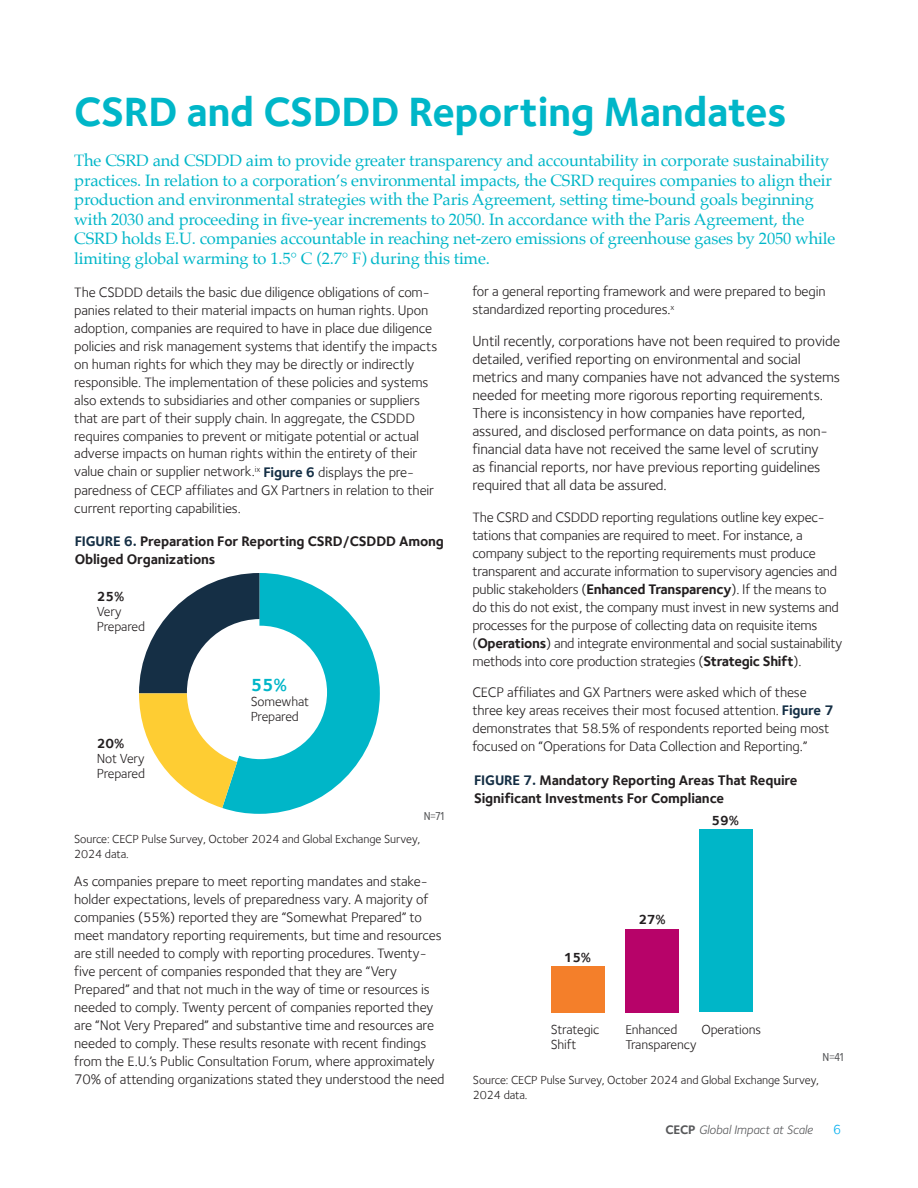
<style>
.page{position:relative;width:918px;height:1188px;background:#fff}
.page>*{position:absolute;margin:0;border:0;box-sizing:border-box;transform-origin:0 0}
.header_title{font:700 42px "Foundry Sterling";letter-spacing:-.01em;color:#00b6c8}
.body_copy{font:700 18px "Foundry Sterling";color:#00b6c8}
.chapter_intro{font:16.5px/19.5px "Palatino";letter-spacing:-.01em;color:#00b6c8}
.body_copy-2{font:15px/18px "Foundry Sterling";letter-spacing:-.01em;color:#231f20}
.body_copy-3{font:14.25px/18px "Foundry Sterling";letter-spacing:-.01em;color:#231f20}
.body_copy-4{font:700 14.25px/18px "Foundry Sterling";letter-spacing:-.01em;color:#231f20}
.body_copy-5{font:13.5px/15px "Foundry Sterling";letter-spacing:-.01em;color:#231f20}
.body_copy-6{font:700 13.5px "Foundry Sterling";letter-spacing:-.01em;color:#231f20}
.t1{font:13.5px "Foundry Sterling";color:#00aeef}
.t2{font:italic 12.75px "Foundry Sterling";letter-spacing:-.01em;color:#57585a}
.body_copy-7{font:12px/15px "Foundry Sterling";letter-spacing:-.01em;color:#231f20}
.body_copy-8{font:12px "Proxima Nova Cond";color:#57585a}
.s1{font-weight:700;color:#152f45}
.s2{color:#152f45}
.s3{font-weight:700}
.s4{font-weight:700;font-style:normal}
</style>
<div class="page">
<div style="left:551px;top:966px;width:53px;height:46px;background:#f47f2a"></div>
<div style="left:626px;top:929px;width:53px;height:83px;background:#b70369"></div>
<div style="left:700px;top:830px;width:53px;height:182px;background:#00b6c8"></div>
<svg style="left:139px;top:573px;width:241px;height:241px"></svg>
<p class="header_title" style="left:74px;top:87px;width:714px">CSRD and CSDDD Reporting Mandates</p>
<p class="chapter_intro" style="left:74px;top:151px;width:763px">The CSRD and CSDDD aim to provide greater transparency and accountability in corporate sustainability practices. In relation to a corporation’s environmental impacts, the CSRD requires companies to align their production and environmental strategies with the Paris Agreement, setting time-bound goals beginning with 2030 and proceeding in five-year increments to 2050. In accordance with the Paris Agreement, the CSRD holds E.U. companies accountable in reaching net-zero emissions of greenhouse gases by 2050 while limiting global warming to 1.5° C (2.7° F) during this time.</p>
<p class="body_copy-3" style="left:74px;top:283px;width:365px">The CSDDD details the basic due diligence obligations of com&shy;panies related to their material impacts on human rights. Upon adoption, companies are required to have in place due diligence policies and risk management systems that identify the impacts on human rights for which they may be directly or indirectly responsible. The implementation of these policies and systems also extends to subsidiaries and other companies or suppliers that are part of their supply chain. In aggregate, the CSDDD requires companies to prevent or mitigate potential or actual adverse impacts on human rights within the entirety of their value chain or supplier network.<sup>ix</sup> <span class="s1">Figure 6</span> displays the pre&shy;paredness of CECP affiliates and GX Partners in relation to their current reporting capabilities.</p>
<p class="body_copy-4" style="left:75px;top:532px;width:371px"><span class="s2">FIGURE 6.</span> Preparation For Reporting CSRD/CSDDD Among<br>Obliged Organizations</p>
<p class="body_copy-6" style="left:97px;top:588px;width:29px">25%</p>
<p class="body_copy-5" style="left:97px;top:604px;width:50px">Very<br>Prepared</p>
<p class="body_copy-6" style="left:97px;top:735px;width:29px">20%</p>
<p class="body_copy-5" style="left:97px;top:750px;width:50px">Not Very<br>Prepared</p>
<p class="body_copy" style="left:251px;top:674px;width:38px">55%</p>
<p class="body_copy-5" style="left:251px;top:694px;width:60px">Somewhat<br>Prepared</p>
<p class="body_copy-8" style="left:424px;top:807px;width:22px">N=71</p>
<p class="body_copy-7" style="left:74px;top:832px;width:348px">Source: CECP Pulse Survey, October 2024 and Global Exchange Survey,<br>2024 data.</p>
<p class="body_copy-3" style="left:74px;top:872px;width:372px">As companies prepare to meet reporting mandates and stake&shy;holder expectations, levels of preparedness vary. A majority of companies (55%) reported they are “Somewhat Prepared” to meet mandatory reporting requirements, but time and resources are still needed to comply with reporting procedures. Twenty&shy;five percent of companies responded that they are “Very Prepared” and that not much in the way of time or resources is needed to comply. Twenty percent of companies reported they are “Not Very Prepared” and substantive time and resources are needed to comply. These results resonate with recent findings from the E.U.’s Public Consultation Forum, where approximately 70% of attending organizations stated they understood the need</p>
<p class="body_copy-3" style="left:472px;top:283px;width:355px">for a general reporting framework and were prepared to begin standardized reporting procedures.<sup>x</sup></p>
<p class="body_copy-2" style="left:472px;top:332px;width:369px">Until recently, corporations have not been required to provide detailed, verified reporting on environmental and social metrics and many companies have not advanced the systems needed for meeting more rigorous reporting requirements.<br>There is inconsistency in how companies have reported, assured, and disclosed performance on data points, as non&shy;financial data have not received the same level of scrutiny<br>as financial reports, nor have previous reporting guidelines required that all data be assured.</p>
<p class="body_copy-3" style="left:472px;top:508px;width:371px">The CSRD and CSDDD reporting regulations outline key expec&shy;tations that companies are required to meet. For instance, a company subject to the reporting requirements must produce transparent and accurate information to supervisory agencies and public stakeholders (<span class="s3">Enhanced Transparency</span>). If the means to do this do not exist, the company must invest in new systems and processes for the purpose of collecting data on requisite items (<span class="s3">Operations</span>) and integrate environmental and social sustainability methods into core production strategies (<span class="s3">Strategic Shift</span>).</p>
<p class="body_copy-3" style="left:472px;top:683px;width:363px">CECP affiliates and GX Partners were asked which of these three key areas receives their most focused attention. <span class="s1">Figure 7 </span>demonstrates that 58.5% of respondents reported being most focused on “Operations for Data Collection and Reporting.”</p>
<p class="body_copy-4" style="left:474px;top:771px;width:325px"><span class="s2">FIGURE 7.</span> Mandatory Reporting Areas That Require<br>Significant Investments For Compliance</p>
<p class="body_copy-6" style="left:712px;top:812px;width:29px">59%</p>
<p class="body_copy-6" style="left:564px;top:949px;width:29px">15%</p>
<p class="body_copy-5" style="left:551px;top:1022px;width:50px">Strategic<br>Shift</p>
<p class="body_copy-6" style="left:638px;top:912px;width:29px">27%</p>
<p class="body_copy-5" style="left:625px;top:1022px;width:73px">Enhanced<br>Transparency</p>
<p class="body_copy-5" style="left:701px;top:1022px;width:61px">Operations</p>
<p class="body_copy-8" style="left:823px;top:1048px;width:23px">N=41</p>
<p class="body_copy-7" style="left:473px;top:1073px;width:348px">Source: CECP Pulse Survey, October 2024 and Global Exchange Survey,<br>2024 data.</p>
<p class="t2" style="left:665px;top:1122px;width:149px"><span class="s4">CECP</span> Global Impact at Scale</p>
<p class="t1" style="left:833px;top:1122px;width:10px">6</p>
</div>
